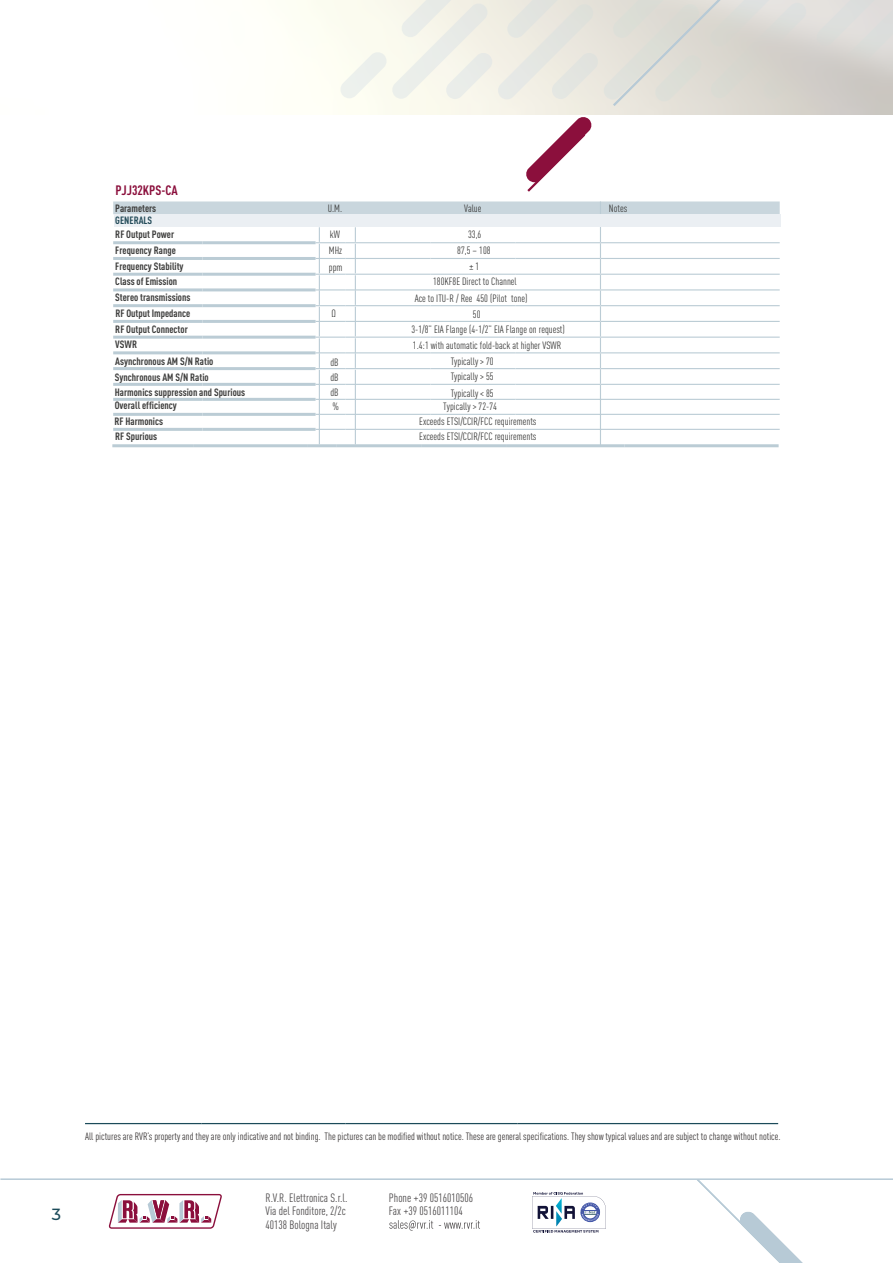
<style>
.page{position:relative;width:893px;height:1263px;background:#fff}
.page>*{position:absolute;margin:0;border:0;box-sizing:border-box;transform-origin:0 0}
.t1{font:500 16.2px "Montserrat";color:#1c4b5a}
.t2{font:700 condensed 13.5px "DIN Pro";color:#8b0f3c}
.t3{font:condensed 12px/13.5px "DIN Pro";color:#4e4b4c}
.t4{font:condensed 10.5px/14.7px "DIN Pro";color:#3c3c3b}
.t5{font:700 condensed 10.5px/15.8px "DIN Pro";color:#3c3c3b}
.t6{font:condensed 10.5px "DIN Pro";color:#393535}
.t7{font:700 condensed 10.5px "DIN Pro";color:#234b59}
</style>
<div class="page">
<svg style="left:697px;top:1180px;width:106px;height:83px"></svg>
<svg style="left:526px;top:117px;width:66px;height:75px"></svg>
<svg style="left:816px;top:0;width:77px;height:102px;background:#d6d4d0"></svg>
<svg style="left:340px;top:0;width:468px;height:108px;background:#e7e6de"></svg>
<svg style="left:109px;top:1194px;width:113px;height:35px"></svg>
<svg style="left:532px;top:1192px;width:74px;height:40px"></svg>
<svg style="left:389px;top:1220px;width:91px;height:11px"></svg>
<hr style="left:85px;top:1123px;width:117px;height:1px;background:#1c4b5a">
<hr style="left:202px;top:1123px;width:143px;height:1px;background:#1c4b5a">
<hr style="left:345px;top:1123px;width:39px;height:1px;background:#1c4b5a">
<hr style="left:384px;top:1123px;width:133px;height:1px;background:#1c4b5a">
<hr style="left:517px;top:1123px;width:261px;height:1px;background:#1c4b5a">
<hr style="left:345px;top:242px;width:85px;height:1px;background:#bbccd5">
<hr style="left:430px;top:242px;width:85px;height:1px;background:#bbccd5">
<hr style="left:515px;top:242px;width:85px;height:1px;background:#bbccd5">
<hr style="left:600px;top:242px;width:180px;height:1px;background:#bbccd5">
<hr style="left:345px;top:258px;width:85px;height:1px;background:#bbccd5">
<hr style="left:430px;top:258px;width:85px;height:1px;background:#bbccd5">
<hr style="left:515px;top:258px;width:85px;height:1px;background:#bbccd5">
<hr style="left:600px;top:258px;width:180px;height:1px;background:#bbccd5">
<hr style="left:345px;top:274px;width:85px;height:1px;background:#bbccd5">
<hr style="left:430px;top:274px;width:85px;height:1px;background:#bbccd5">
<hr style="left:515px;top:274px;width:85px;height:1px;background:#bbccd5">
<hr style="left:600px;top:274px;width:180px;height:1px;background:#bbccd5">
<hr style="left:345px;top:289px;width:85px;height:1px;background:#bbccd5">
<hr style="left:430px;top:289px;width:85px;height:1px;background:#bbccd5">
<hr style="left:515px;top:289px;width:85px;height:1px;background:#bbccd5">
<hr style="left:600px;top:289px;width:180px;height:1px;background:#bbccd5">
<hr style="left:345px;top:305px;width:85px;height:1px;background:#bbccd5">
<hr style="left:430px;top:305px;width:85px;height:1px;background:#bbccd5">
<hr style="left:515px;top:305px;width:85px;height:1px;background:#bbccd5">
<hr style="left:600px;top:305px;width:180px;height:1px;background:#bbccd5">
<hr style="left:345px;top:321px;width:85px;height:1px;background:#bbccd5">
<hr style="left:430px;top:321px;width:85px;height:1px;background:#bbccd5">
<hr style="left:515px;top:321px;width:85px;height:1px;background:#bbccd5">
<hr style="left:600px;top:321px;width:180px;height:1px;background:#bbccd5">
<hr style="left:345px;top:337px;width:85px;height:1px;background:#bbccd5">
<hr style="left:430px;top:337px;width:85px;height:1px;background:#bbccd5">
<hr style="left:515px;top:337px;width:85px;height:1px;background:#bbccd5">
<hr style="left:600px;top:337px;width:180px;height:1px;background:#bbccd5">
<hr style="left:345px;top:352px;width:85px;height:1px;background:#bbccd5">
<hr style="left:430px;top:352px;width:85px;height:1px;background:#bbccd5">
<hr style="left:515px;top:352px;width:85px;height:1px;background:#bbccd5">
<hr style="left:600px;top:352px;width:180px;height:1px;background:#bbccd5">
<hr style="left:345px;top:368px;width:85px;height:1px;background:#bbccd5">
<hr style="left:430px;top:368px;width:85px;height:1px;background:#bbccd5">
<hr style="left:515px;top:368px;width:85px;height:1px;background:#bbccd5">
<hr style="left:600px;top:368px;width:180px;height:1px;background:#bbccd5">
<hr style="left:345px;top:384px;width:85px;height:1px;background:#bbccd5">
<hr style="left:430px;top:384px;width:85px;height:1px;background:#bbccd5">
<hr style="left:515px;top:384px;width:85px;height:1px;background:#bbccd5">
<hr style="left:600px;top:384px;width:180px;height:1px;background:#bbccd5">
<hr style="left:113px;top:241px;width:89px;height:3px;background:#bbccd5">
<hr style="left:202px;top:241px;width:114px;height:3px;background:#bbccd5">
<hr style="left:113px;top:257px;width:89px;height:3px;background:#bbccd5">
<hr style="left:202px;top:257px;width:114px;height:3px;background:#bbccd5">
<hr style="left:113px;top:273px;width:89px;height:3px;background:#bbccd5">
<hr style="left:202px;top:273px;width:114px;height:3px;background:#bbccd5">
<hr style="left:113px;top:288px;width:89px;height:3px;background:#bbccd5">
<hr style="left:202px;top:288px;width:114px;height:3px;background:#bbccd5">
<hr style="left:113px;top:304px;width:89px;height:3px;background:#bbccd5">
<hr style="left:202px;top:304px;width:114px;height:3px;background:#bbccd5">
<hr style="left:113px;top:320px;width:89px;height:3px;background:#bbccd5">
<hr style="left:202px;top:320px;width:114px;height:3px;background:#bbccd5">
<hr style="left:113px;top:336px;width:89px;height:3px;background:#bbccd5">
<hr style="left:202px;top:336px;width:114px;height:3px;background:#bbccd5">
<hr style="left:113px;top:351px;width:89px;height:3px;background:#bbccd5">
<hr style="left:202px;top:351px;width:114px;height:3px;background:#bbccd5">
<hr style="left:113px;top:367px;width:89px;height:3px;background:#bbccd5">
<hr style="left:202px;top:367px;width:114px;height:3px;background:#bbccd5">
<hr style="left:113px;top:383px;width:89px;height:3px;background:#bbccd5">
<hr style="left:202px;top:383px;width:114px;height:3px;background:#bbccd5">
<svg style="left:113px;top:201px;width:667px;height:13px;background:#cbd7de"></svg>
<hr style="left:345px;top:399px;width:85px;height:1px;background:#bbccd5">
<hr style="left:430px;top:399px;width:85px;height:1px;background:#bbccd5">
<hr style="left:515px;top:399px;width:85px;height:1px;background:#bbccd5">
<hr style="left:600px;top:399px;width:180px;height:1px;background:#bbccd5">
<hr style="left:113px;top:398px;width:89px;height:3px;background:#bbccd5">
<hr style="left:202px;top:398px;width:114px;height:3px;background:#bbccd5">
<hr style="left:345px;top:414px;width:85px;height:1px;background:#bbccd5">
<hr style="left:430px;top:414px;width:85px;height:1px;background:#bbccd5">
<hr style="left:515px;top:414px;width:85px;height:1px;background:#bbccd5">
<hr style="left:600px;top:414px;width:180px;height:1px;background:#bbccd5">
<hr style="left:113px;top:413px;width:89px;height:3px;background:#bbccd5">
<hr style="left:202px;top:413px;width:114px;height:3px;background:#bbccd5">
<hr style="left:345px;top:429px;width:85px;height:1px;background:#bbccd5">
<hr style="left:430px;top:429px;width:85px;height:1px;background:#bbccd5">
<hr style="left:515px;top:429px;width:85px;height:1px;background:#bbccd5">
<hr style="left:600px;top:429px;width:180px;height:1px;background:#bbccd5">
<hr style="left:113px;top:428px;width:89px;height:3px;background:#bbccd5">
<hr style="left:202px;top:428px;width:114px;height:3px;background:#bbccd5">
<svg style="left:600px;top:227px;width:1px;height:217px"></svg>
<svg style="left:316px;top:227px;width:29px;height:217px"></svg>
<svg style="left:355px;top:227px;width:1px;height:217px"></svg>
<hr style="left:112px;top:444px;width:81px;height:3px;background:#bbccd5">
<hr style="left:193px;top:444px;width:114px;height:3px;background:#bbccd5">
<hr style="left:307px;top:444px;width:30px;height:3px;background:#bbccd5">
<hr style="left:337px;top:444px;width:85px;height:3px;background:#bbccd5">
<hr style="left:422px;top:444px;width:85px;height:3px;background:#bbccd5">
<hr style="left:507px;top:444px;width:117px;height:3px;background:#bbccd5">
<hr style="left:624px;top:444px;width:155px;height:3px;background:#bbccd5">
<div style="left:115px;top:214px;width:666px;height:12px;background:#ebeff3"></div>
<hr style="left:0;top:1178px;width:893px;height:2px;background:#b7cad6">
<p class="t2" style="left:115px;top:180px;width:64px">PJJ32KPS-CA</p>
<p class="t5" style="left:115px;top:199px;width:42px">Parameters</p>
<p class="t4" style="left:328px;top:200px;width:16px">U.M.</p>
<p class="t4" style="left:464px;top:200px;width:19px">Value</p>
<p class="t4" style="left:609px;top:200px;width:20px">Notes</p>
<p class="t5" style="left:115px;top:226px;width:60px">RF Output Power</p>
<p class="t4" style="left:330px;top:226px;width:12px">kW</p>
<p class="t5" style="left:115px;top:242px;width:62px">Frequency Range</p>
<p class="t4" style="left:329px;top:242px;width:15px">MHz</p>
<p class="t4" style="left:457px;top:242px;width:35px">87,5 – 108</p>
<p class="t5" style="left:115px;top:257px;width:70px">Frequency Stability</p>
<p class="t4" style="left:469px;top:259px;width:12px">± 1</p>
<p class="t5" style="left:115px;top:272px;width:63px">Class of Emission</p>
<p class="t4" style="left:433px;top:274px;width:85px">180KF8E Direct to Channel</p>
<p class="t5" style="left:115px;top:289px;width:77px">Stereo transmissions<br>RF Output Impedance</p>
<p class="t4" style="left:415px;top:290px;width:114px">Ace to ITU-R / Ree 450 (Pilot tone)</p>
<p class="t5" style="left:115px;top:320px;width:74px">RF Output Connector</p>
<p class="t7" style="left:115px;top:213px;width:38px">GENERALS</p>
<p class="t4" style="left:468px;top:226px;width:15px">33,6</p>
<p class="t4" style="left:329px;top:259px;width:15px">ppm</p>
<p class="t4" style="left:331px;top:305px;width:6px">Ω</p>
<p class="t4" style="left:473px;top:306px;width:9px">50</p>
<p class="t4" style="left:411px;top:321px;width:155px">3-1/8” EIA Flange (4-1/2” EIA Flange on request)</p>
<p class="t5" style="left:115px;top:334px;width:100px;line-height:17.4px">VSWR<br>Asynchronous AM S/N Ratio</p>
<p class="t5" style="left:115px;top:369px;width:132px;line-height:15px">Synchronous AM S/N Ratio<br>Harmonics suppression and Spurious</p>
<p class="t5" style="left:114px;top:397px;width:64px">Overall efficiency<br>RF Harmonics</p>
<p class="t5" style="left:115px;top:427px;width:44px">RF Spurious</p>
<p class="t4" style="left:330px;top:354px;width:10px;text-align:justify">dB dB dB %</p>
<p class="t4" style="left:451px;top:336px;width:112px;line-height:16.4px;text-indent:-38px">1.4:1 with automatic fold-back at higher VSWR<br>Typically &gt; 70</p>
<p class="t4" style="left:451px;top:368px;width:45px;line-height:16.5px">Typically &gt; 55<br>Typically &lt; 85</p>
<p class="t4" style="left:419px;top:398px;width:119px;text-indent:24px">Typically &gt; 72-74<br>Exceeds ETSI/CCIR/FCC requirements<br>Exceeds ETSI/CCIR/FCC requirements</p>
<h1 class="t1" style="left:52px;top:1202px;width:11px">3</h1>
<p class="t6" style="left:85px;top:1129px;width:697px">All pictures are RVR’s property and they are only indicative and not binding. The pictures can be modified without notice. These are general specifications. They show typical values and are subject to change without notice.</p>
<p class="t3" style="left:266px;top:1190px;width:83px">R.V.R. Elettronica S.r.l.<br>Via del Fonditore, 2/2c<br>40138 Bologna Italy</p>
<p class="t3" style="left:389px;top:1190px;width:86px">Phone +39 0516010506<br>Fax +39 0516011104</p>
</div>
